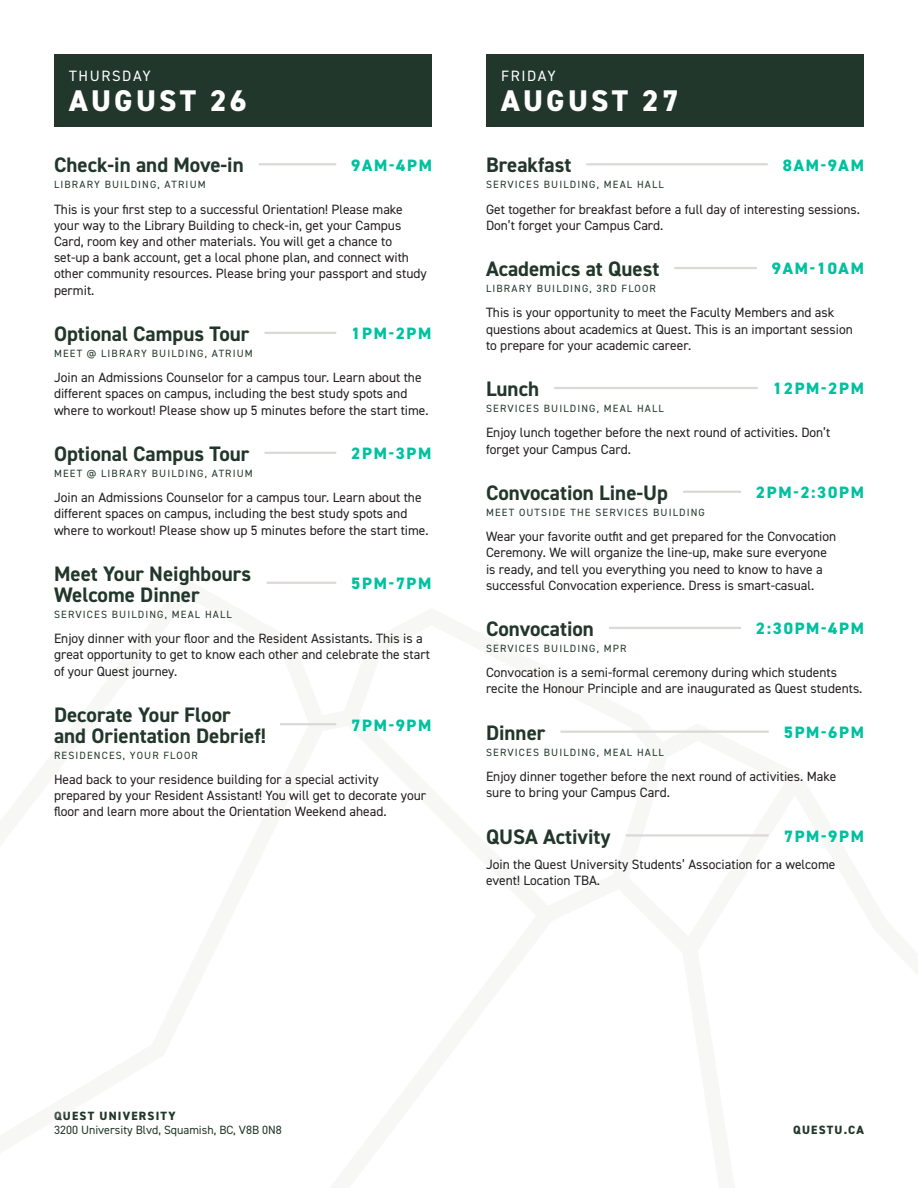
<style>
.page{position:relative;width:918px;height:1188px;background:#fff}
.page>*{position:absolute;margin:0;border:0;box-sizing:border-box;transform-origin:0 0}
.t1{font:800 30px "DIN2014";letter-spacing:.11em;color:#fff}
.t2{font:700 21px "DIN2014";color:#22372b}
.t3{font:800 16.5px "DIN2014";letter-spacing:.105em;color:#00c19f}
.t4{font:15px "DIN2014";letter-spacing:.11em;color:#fff}
.t5{font:13.5px/16.2px "DIN2014";color:#231f20}
.t6{font:12px "DIN2014";color:#22372b}
.t7{font:800 12px "DIN2014";letter-spacing:.1em;color:#22372b}
.t8{font:10.5px "DIN2014";letter-spacing:.11em;color:#22372b}
</style>
<div class="page">
<div style="left:54px;top:54px;width:378px;height:72px;background:#22372b"></div>
<div style="left:486px;top:54px;width:378px;height:72px;background:#22372b"></div>
<hr style="left:259px;top:163px;width:77px;height:2px;background:#dad9d6">
<hr style="left:265px;top:332px;width:71px;height:2px;background:#dad9d6">
<hr style="left:267px;top:582px;width:69px;height:2px;background:#dad9d6">
<hr style="left:265px;top:452px;width:71px;height:2px;background:#dad9d6">
<hr style="left:280px;top:723px;width:56px;height:2px;background:#dad9d6">
<hr style="left:586px;top:163px;width:182px;height:2px;background:#dad9d6">
<hr style="left:674px;top:267px;width:83px;height:2px;background:#dad9d6">
<hr style="left:554px;top:387px;width:204px;height:2px;background:#dad9d6">
<hr style="left:683px;top:491px;width:58px;height:2px;background:#dad9d6">
<hr style="left:609px;top:627px;width:132px;height:2px;background:#dad9d6">
<hr style="left:560px;top:731px;width:209px;height:2px;background:#dad9d6">
<hr style="left:626px;top:834px;width:143px;height:3px;background:#dad9d6">
<p class="t4" style="left:69px;top:66px;width:83px">THURSDAY</p>
<p class="t1" style="left:69px;top:80px;width:179px">AUGUST 26</p>
<p class="t2" style="left:54px;top:151px;width:191px">Check-in and Move-in</p>
<p class="t5" style="left:54px;top:201px;width:374px">This is your first step to a successful Orientation! Please make your way to the Library Building to check-in, get your Campus Card, room key and other materials. You will get a chance to set-up a bank account, get a local phone plan, and connect with other community resources. Please bring your passport and study permit.</p>
<p class="t3" style="left:351px;top:154px;width:82px">9AM-4PM</p>
<p class="t8" style="left:54px;top:178px;width:153px">LIBRARY BUILDING, ATRIUM</p>
<p class="t2" style="left:54px;top:320px;width:197px">Optional Campus Tour</p>
<p class="t3" style="left:351px;top:323px;width:82px">1PM-2PM</p>
<p class="t8" style="left:54px;top:347px;width:200px">MEET @ LIBRARY BUILDING, ATRIUM</p>
<p class="t5" style="left:54px;top:369px;width:376px">Join an Admissions Counselor for a campus tour. Learn about the different spaces on campus, including the best study spots and where to workout! Please show up 5 minutes before the start time.</p>
<p class="t2" style="left:54px;top:440px;width:197px">Optional Campus Tour</p>
<p class="t3" style="left:351px;top:443px;width:82px">2PM-3PM</p>
<p class="t8" style="left:54px;top:466px;width:200px">MEET @ LIBRARY BUILDING, ATRIUM</p>
<p class="t5" style="left:54px;top:489px;width:376px">Join an Admissions Counselor for a campus tour. Learn about the different spaces on campus, including the best study spots and where to workout! Please show up 5 minutes before the start time.</p>
<p class="t2" style="left:54px;top:560px;width:199px">Meet Your Neighbours</p>
<p class="t2" style="left:54px;top:581px;width:147px">Welcome Dinner</p>
<p class="t8" style="left:54px;top:607px;width:179px">SERVICES BUILDING, MEAL HALL</p>
<p class="t3" style="left:351px;top:573px;width:82px">5PM-7PM</p>
<p class="t5" style="left:54px;top:630px;width:378px">Enjoy dinner with your floor and the Resident Assistants. This is a great opportunity to get to know each other and celebrate the start of your Quest journey.</p>
<p class="t2" style="left:54px;top:701px;width:178px">Decorate Your Floor</p>
<p class="t2" style="left:54px;top:722px;width:213px">and Orientation Debrief!</p>
<p class="t8" style="left:54px;top:748px;width:145px">RESIDENCES, YOUR FLOOR</p>
<p class="t3" style="left:351px;top:714px;width:82px">7PM-9PM</p>
<p class="t5" style="left:54px;top:771px;width:374px">Head back to your residence building for a special activity prepared by your Resident Assistant! You will get to decorate your floor and learn more about the Orientation Weekend ahead.</p>
<p class="t4" style="left:501px;top:66px;width:56px">FRIDAY</p>
<p class="t1" style="left:501px;top:80px;width:179px">AUGUST 27</p>
<p class="t2" style="left:486px;top:151px;width:87px">Breakfast</p>
<p class="t5" style="left:486px;top:201px;width:376px">Get together for breakfast before a full day of interesting sessions.<br>Don’t forget your Campus Card.</p>
<p class="t3" style="left:783px;top:154px;width:83px">8AM-9AM</p>
<p class="t8" style="left:486px;top:178px;width:179px">SERVICES BUILDING, MEAL HALL</p>
<p class="t2" style="left:486px;top:255px;width:175px">Academics at Quest</p>
<p class="t8" style="left:486px;top:282px;width:171px">LIBRARY BUILDING, 3RD FLOOR</p>
<p class="t3" style="left:772px;top:258px;width:94px">9AM-10AM</p>
<p class="t5" style="left:486px;top:304px;width:368px">This is your opportunity to meet the Faculty Members and ask questions about academics at Quest. This is an important session to prepare for your academic career.</p>
<p class="t2" style="left:486px;top:375px;width:55px">Lunch</p>
<p class="t8" style="left:486px;top:402px;width:179px">SERVICES BUILDING, MEAL HALL</p>
<p class="t3" style="left:773px;top:378px;width:93px">12PM-2PM</p>
<p class="t5" style="left:486px;top:424px;width:346px">Enjoy lunch together before the next round of activities. Don’t forget your Campus Card.</p>
<p class="t2" style="left:486px;top:479px;width:184px">Convocation Line-Up</p>
<p class="t8" style="left:486px;top:505px;width:220px">MEET OUTSIDE THE SERVICES BUILDING</p>
<p class="t3" style="left:756px;top:482px;width:109px">2PM-2:30PM</p>
<p class="t5" style="left:486px;top:528px;width:352px">Wear your favorite outfit and get prepared for the Convocation Ceremony. We will organize the line-up, make sure everyone is ready, and tell you everything you need to know to have a successful Convocation experience. Dress is smart-casual.</p>
<p class="t2" style="left:486px;top:615px;width:110px">Convocation</p>
<p class="t8" style="left:486px;top:642px;width:142px">SERVICES BUILDING, MPR</p>
<p class="t3" style="left:756px;top:618px;width:109px">2:30PM-4PM</p>
<p class="t5" style="left:486px;top:664px;width:378px">Convocation is a semi-formal ceremony during which students recite the Honour Principle and are inaugurated as Quest students.</p>
<p class="t2" style="left:486px;top:719px;width:61px">Dinner</p>
<p class="t8" style="left:486px;top:745px;width:179px">SERVICES BUILDING, MEAL HALL</p>
<p class="t3" style="left:784px;top:721px;width:82px">5PM-6PM</p>
<p class="t5" style="left:486px;top:768px;width:352px">Enjoy dinner together before the next round of activities. Make sure to bring your Campus Card.</p>
<p class="t2" style="left:486px;top:822px;width:126px">QUSA Activity</p>
<p class="t3" style="left:784px;top:825px;width:82px">7PM-9PM</p>
<p class="t5" style="left:486px;top:856px;width:351px">Join the Quest University Students’ Association for a welcome event! Location TBA.</p>
<p class="t7" style="left:54px;top:1107px;width:123px">QUEST UNIVERSITY</p>
<p class="t6" style="left:54px;top:1122px;width:229px">3200 University Blvd, Squamish, BC, V8B 0N8</p>
<p class="t7" style="left:793px;top:1122px;width:72px">QUESTU.CA</p>
</div>
